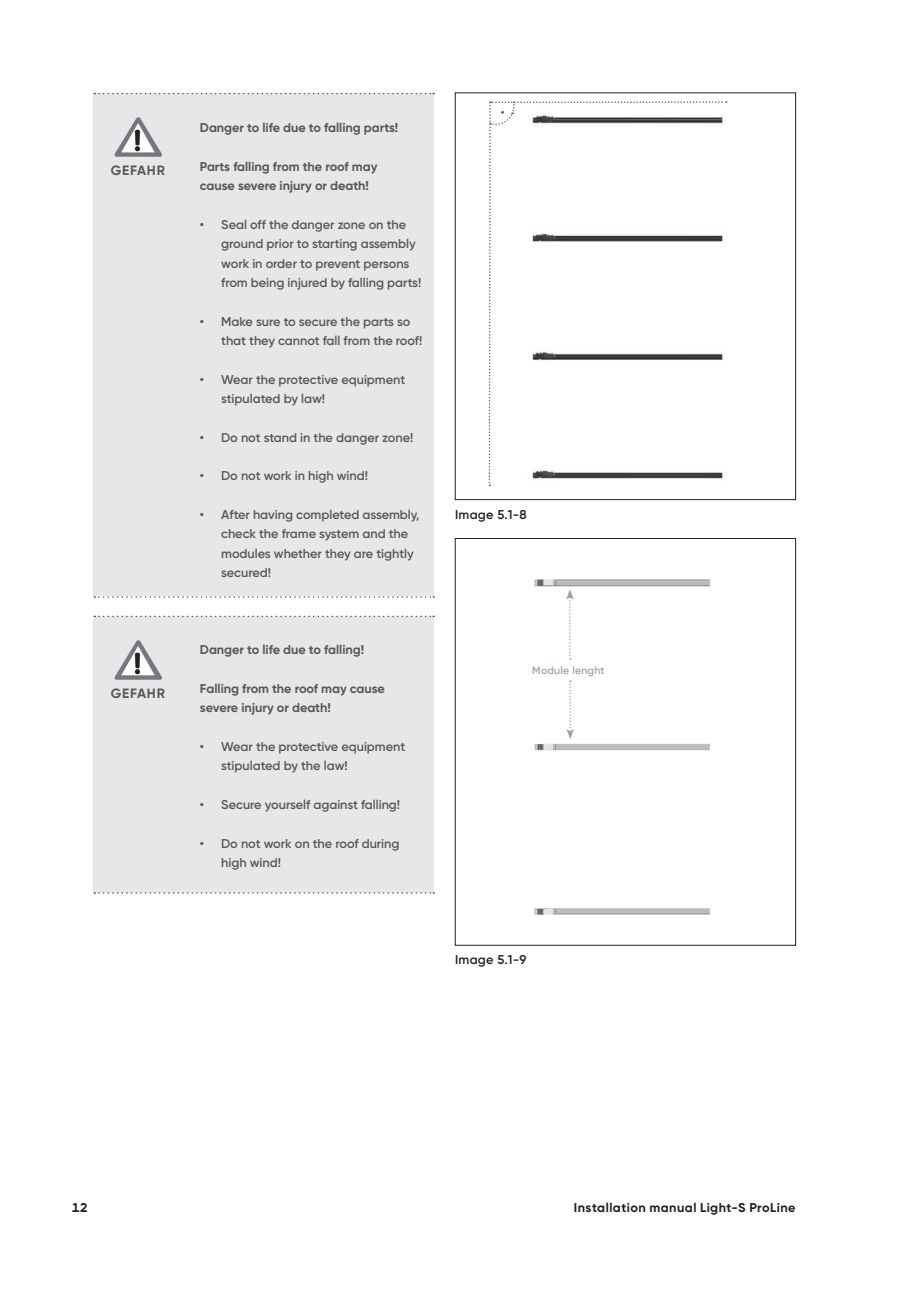
<style>
.page{position:relative;width:919px;height:1289px;background:#fff}
.page>*{position:absolute;margin:0;border:0;box-sizing:border-box;transform-origin:0 0}
.t1{font:700 13.5px "Gilroy";letter-spacing:.05em;color:#57585a}
.t2{font:600 12.75px/19.4px "Gilroy";letter-spacing:-.005em;color:#57585a}
.t3{font:700 12.75px/19.4px "Gilroy";letter-spacing:-.005em;color:#57585a}
.t4{font:700 12.75px "Gilroy";letter-spacing:.035em;color:#231f20}
.t5{font:600 12.75px "Gilroy";letter-spacing:.02em;color:#231f20}
.t6{font:600 10.5px "Gilroy";letter-spacing:.02em;color:#9da5a3}
</style>
<div class="page">
<div style="left:94px;top:94px;width:340px;height:502px;background:#e6e7e9"></div>
<div style="left:94px;top:616px;width:340px;height:277px;background:#e6e7e9"></div>
<svg style="left:94px;top:93px;width:340px;height:1px"></svg>
<svg style="left:94px;top:615px;width:340px;height:2px"></svg>
<img style="left:114px;top:117px;width:48px;height:40px">
<img style="left:121px;top:123px;width:34px;height:29px">
<img style="left:114px;top:640px;width:48px;height:40px">
<img style="left:121px;top:646px;width:34px;height:29px">
<svg style="left:94px;top:596px;width:340px;height:1px"></svg>
<svg style="left:94px;top:892px;width:340px;height:1px"></svg>
<div style="left:455px;top:93px;width:340px;height:407px;border:1px solid #231f20"></div>
<img style="left:534px;top:579px;width:176px;height:336px">
<div style="left:455px;top:538px;width:340px;height:407px;border:1px solid #231f20"></div>
<svg style="left:488px;top:101px;width:238px;height:385px"></svg>
<svg style="left:566px;top:680px;width:8px;height:59px"></svg>
<svg style="left:566px;top:589px;width:7px;height:70px"></svg>
<p class="t1" style="left:111px;top:162px;width:56px">GEFAHR</p>
<p class="t1" style="left:111px;top:685px;width:56px">GEFAHR</p>
<p class="t3" style="left:200px;top:118px;width:200px">Danger to life due to falling parts!</p>
<p class="t3" style="left:200px;top:157px;width:179px">Parts falling from the roof may cause severe injury or death!</p>
<p class="t2" style="left:221px;top:215px;width:201px;text-indent:-21px">• Seal off the danger zone on the ground prior to starting assembly work in order to prevent persons from being injured by falling parts!</p>
<p class="t2" style="left:221px;top:311px;width:202px;text-indent:-21px">• Make sure to secure the parts so that they cannot fall from the roof!</p>
<p class="t2" style="left:221px;top:369px;width:185px;text-indent:-21px">• Wear the protective equipment stipulated by law!</p>
<p class="t2" style="left:200px;top:427px;width:215px">• Do not stand in the danger zone!</p>
<p class="t2" style="left:200px;top:466px;width:169px">• Do not work in high wind!</p>
<p class="t2" style="left:221px;top:504px;width:200px;text-indent:-21px">• After having completed assembly, check the frame system and the modules whether they are tightly secured!</p>
<p class="t3" style="left:200px;top:640px;width:166px">Danger to life due to falling!</p>
<p class="t3" style="left:200px;top:678px;width:186px">Falling from the roof may cause severe injury or death!</p>
<p class="t2" style="left:221px;top:736px;width:185px;text-indent:-21px">• Wear the protective equipment stipulated by the law!</p>
<p class="t2" style="left:200px;top:794px;width:202px">• Secure yourself against falling!</p>
<p class="t2" style="left:221px;top:833px;width:180px;text-indent:-21px">• Do not work on the roof during high wind!</p>
<p class="t5" style="left:455px;top:506px;width:73px">Image 5.1-8</p>
<p class="t6" style="left:532px;top:663px;width:74px">Module lenght</p>
<p class="t5" style="left:455px;top:951px;width:73px">Image 5.1-9</p>
<p class="t4" style="left:72px;top:1199px;width:17px">12</p>
<p class="t4" style="left:574px;top:1199px;width:223px">Installation manual Light-S ProLine</p>
</div>
